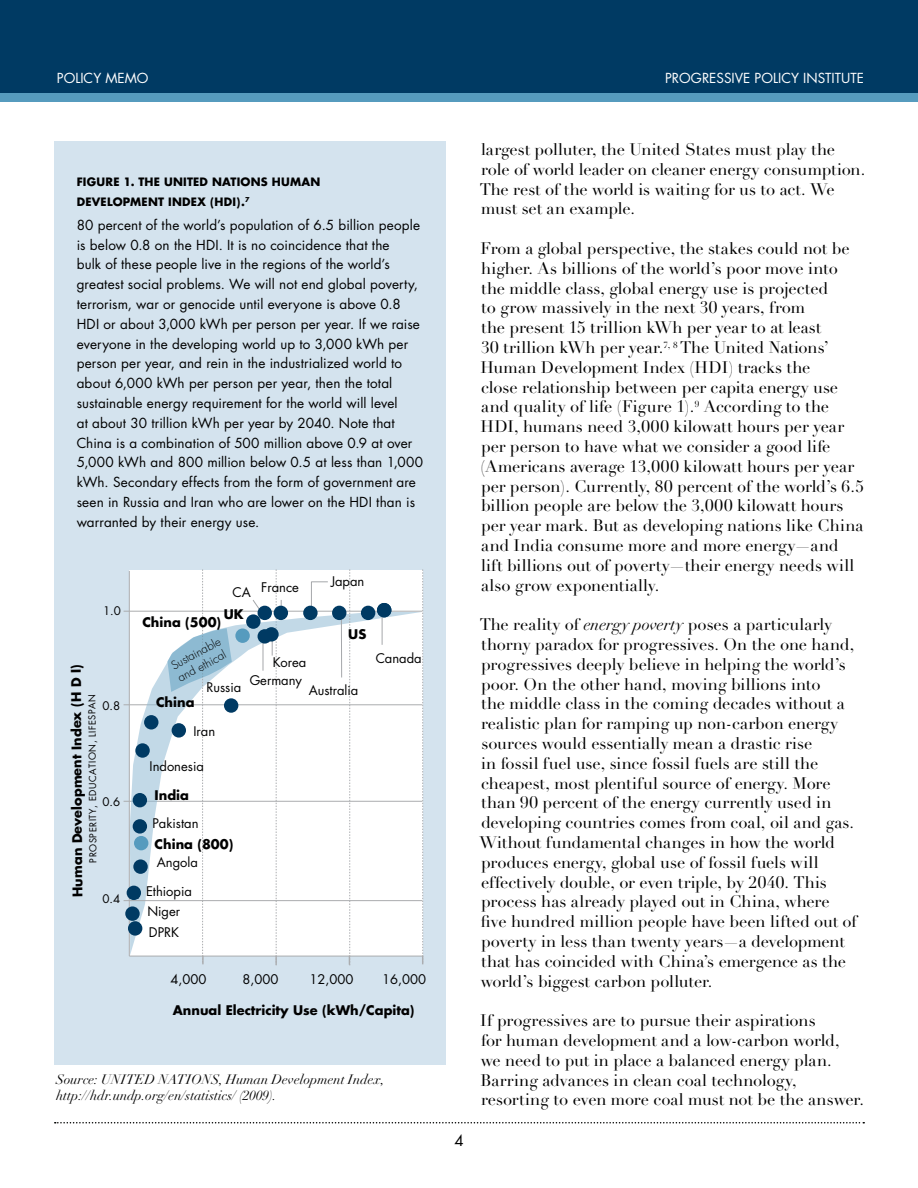
<style>
.page{position:relative;width:918px;height:1188px;background:#fff}
.page>*{position:absolute;margin:0;border:0;box-sizing:border-box;transform-origin:0 0}
.t1{font:16.5px/19.8px "Didot LH";letter-spacing:-.005em;color:#000}
.t2{font:15px "Futura";color:#000}
.t3{font:13.5px/19.8px "Futura";letter-spacing:.01em;color:#000}
.t4{font:italic 13.5px/16.2px "Didot LH";color:#000}
.t5{font:13.5px "Futura";color:#fff}
.t6{font:12.9px/20.5px "Futura";color:#010101}
.t7{font:700 12.9px "Futura";color:#010101}
.t8{font:300 11.55px/13.8px "Futura";color:#000}
.t9{font:11.55px "Futura";color:#010101}
.t10{font:700 11.25px/19.8px "Futura";letter-spacing:.04em;color:#000}
.t11{font:9.3px "Futura";color:#010101}
.s1{font-style:italic}
</style>
<div class="page">
<div style="left:0;top:0;width:918px;height:93px;background:#003a63"></div>
<svg style="left:55px;top:1122px;width:809px;height:2px"></svg>
<div style="left:0;top:93px;width:918px;height:8px;background:#569bbe"></div>
<div style="left:54px;top:141px;width:392px;height:924px;background:#d4e3ee"></div>
<div style="left:129px;top:570px;width:294px;height:386px;background:#fff"></div>
<hr style="left:124px;top:801px;width:298px;height:1px;background:#aaacae">
<hr style="left:124px;top:704px;width:298px;height:1px;background:#aaacae">
<hr style="left:124px;top:611px;width:298px;height:1px;background:#aaacae">
<svg style="left:130px;top:612px;width:292px;height:343px"></svg>
<svg style="left:252px;top:600px;width:10px;height:14px"></svg>
<svg style="left:349px;top:569px;width:1px;height:397px"></svg>
<svg style="left:422px;top:569px;width:1px;height:395px"></svg>
<hr style="left:263px;top:633px;width:1px;height:38px;background:#a5a7aa">
<hr style="left:341px;top:614px;width:1px;height:63px;background:#a5a7aa">
<svg style="left:311px;top:581px;width:18px;height:34px"></svg>
<svg style="left:381px;top:614px;width:9px;height:32px"></svg>
<svg style="left:167px;top:569px;width:65px;height:395px"></svg>
<svg style="left:272px;top:569px;width:10px;height:397px"></svg>
<div style="left:377px;top:603px;width:14px;height:14px;background:#003a63;border-radius:7px"></div>
<hr style="left:129px;top:571px;width:1px;height:385px;background:#aaacae">
<hr style="left:129px;top:956px;width:294px;height:1px;background:#aaacae">
<hr style="left:124px;top:900px;width:298px;height:1px;background:#aaacae">
<div style="left:133px;top:793px;width:14px;height:14px;background:#003a63;border-radius:50%"></div>
<div style="left:361px;top:606px;width:14px;height:14px;background:#003a63;border-radius:50%"></div>
<div style="left:332px;top:606px;width:14px;height:14px;background:#003a63;border-radius:50%"></div>
<div style="left:303px;top:606px;width:15px;height:14px;background:#003a63;border-radius:50%"></div>
<div style="left:274px;top:606px;width:14px;height:14px;background:#003a63;border-radius:50%"></div>
<div style="left:264px;top:627px;width:15px;height:15px;background:#003a63;border-radius:50%"></div>
<div style="left:258px;top:606px;width:14px;height:14px;background:#003a63;border-radius:50%"></div>
<div style="left:246px;top:614px;width:15px;height:15px;background:#003a63;border-radius:50%"></div>
<div style="left:224px;top:698px;width:14px;height:15px;background:#003a63;border-radius:50%"></div>
<div style="left:172px;top:723px;width:14px;height:15px;background:#003a63;border-radius:50%"></div>
<div style="left:144px;top:715px;width:14px;height:15px;background:#003a63;border-radius:50%"></div>
<div style="left:135px;top:743px;width:15px;height:15px;background:#003a63;border-radius:50%"></div>
<div style="left:133px;top:819px;width:14px;height:15px;background:#003a63;border-radius:50%"></div>
<div style="left:133px;top:859px;width:15px;height:15px;background:#003a63;border-radius:50%"></div>
<div style="left:127px;top:886px;width:14px;height:14px;background:#003a63;border-radius:50%"></div>
<div style="left:125px;top:906px;width:15px;height:15px;background:#003a63;border-radius:50%"></div>
<div style="left:128px;top:921px;width:14px;height:15px;background:#003a63;border-radius:50%"></div>
<div style="left:235px;top:629px;width:15px;height:14px;background:#569bbe;border-radius:50%"></div>
<div style="left:134px;top:836px;width:14px;height:14px;background:#569bbe;border-radius:50%"></div>
<div style="left:258px;top:629px;width:14px;height:15px;background:#003a63;border-radius:50%"></div>
<p class="t5" style="left:57px;top:69px;width:93px">Policy Memo</p>
<p class="t5" style="left:665px;top:69px;width:200px">Progressive Policy I nstitute</p>
<p class="t10" style="left:77px;top:171px;width:245px">FIGURE 1. THE UNITED NATIONS HUMAN<br>DEVELO</p>
<p class="t10" style="left:123px;top:191px;width:100px">PMENT INDEX (HDI</p>
<p class="t10" style="left:237px;top:191px;width:14px">).<sup>7</sup></p>
<p class="t3" style="left:77px;top:215px;width:345px">80 percent of the world’s population of 6.5 billion people is below 0.8 on the HDI . It is no coincidence that the<br>bulk of these people live in the regions of the world’s greatest social problems. We will not end global poverty, terrorism, war or genocide until everyone is above 0.8<br>HDI</p>
<p class="t3" style="left:77px;top:314px;width:348px;text-indent:27px">or about 3,000 kWh per person per year. I f we raise everyone in the developing world up to 3,000 kWh per person per year, and rein in the industrialized world to about 6,000 kWh per person per year, then the total sustainable energy requirement for the world will level<br>at about 30 trillion kWh per year by 2040. Note that China is a combination of 500 million above 0.9 at over 5,000 kWh and 800 million below 0.5 at less than 1,000 kWh. Secondary effects from the form of government are seen in Russia and I ran who are lower on the HDI</p>
<p class="t3" style="left:376px;top:492px;width:40px">than is</p>
<p class="t3" style="left:77px;top:512px;width:184px">warranted by their energy use.</p>
<p class="t9" style="left:103px;top:604px;width:19px">1.0</p>
<p class="t7" style="left:68px;top:897px;width:234px;rotate:-90deg">HUMAN DEVELOPMENT INDEX (H D I)</p>
<p class="t11" style="left:87px;top:863px;width:170px;rotate:-90deg">PROSPERITY, EDUCATION, LIFESPAN</p>
<p class="t9" style="left:102px;top:698px;width:19px">0.8</p>
<p class="t9" style="left:102px;top:794px;width:19px">0.6</p>
<p class="t9" style="left:102px;top:891px;width:19px">0.4</p>
<p class="t6" style="left:331px;top:571px;width:35px">Japan</p>
<p class="t7" style="left:348px;top:626px;width:20px">US</p>
<p class="t6" style="left:261px;top:577px;width:39px">France</p>
<p class="t6" style="left:232px;top:582px;width:20px">CA</p>
<p class="t7" style="left:224px;top:606px;width:22px">UK</p>
<p class="t7" style="left:142px;top:613px;width:80px">CHINA (500)</p>
<p class="t8" style="left:169px;top:660px;width:56px;rotate:-28deg">Sustainable and ethical</p>
<p class="t6" style="left:250px;top:654px;width:58px;line-height:18px;text-indent:23px">Korea<br>Germany</p>
<p class="t6" style="left:206px;top:678px;width:36px">Russia</p>
<p class="t6" style="left:309px;top:680px;width:51px">Australia</p>
<p class="t7" style="left:156px;top:693px;width:40px">CHINA</p>
<p class="t6" style="left:194px;top:721px;width:23px">Iran</p>
<p class="t6" style="left:150px;top:756px;width:56px">Indonesia</p>
<p class="t7" style="left:155px;top:786px;width:36px">INDIA</p>
<p class="t6" style="left:152px;top:813px;width:48px">Pakistan</p>
<p class="t7" style="left:155px;top:835px;width:80px">CHINA (800)</p>
<p class="t6" style="left:157px;top:852px;width:43px">Angola</p>
<p class="t6" style="left:146px;top:881px;width:47px">Ethiopia<br>Niger<br>DPRK</p>
<p class="t6" style="left:376px;top:648px;width:48px">Canada</p>
<p class="t6" style="left:171px;top:969px;width:37px">4,000</p>
<p class="t6" style="left:242px;top:969px;width:37px">8,000</p>
<p class="t6" style="left:309px;top:969px;width:45px">12,000</p>
<p class="t7" style="left:173px;top:1002px;width:243px">ANNUAL ELECTRICITY USE (KWH/CAPITA)</p>
<p class="t6" style="left:382px;top:969px;width:45px">16,000</p>
<p class="t4" style="left:56px;top:1072px;width:330px">Source: UNITED NATIONS, Human Development Index, http://hdr.undp.org/en/statistics/ (2009).</p>
<p class="t2" style="left:454px;top:1131px;width:11px">4</p>
<p class="t1" style="left:480px;top:140px;width:387px">largest polluter, the United States must play the role of world leader on cleaner energy consumption.<br>The rest of the world is waiting for us to act. We must set an example.</p>
<p class="t1" style="left:480px;top:239px;width:385px">From a global perspective, the stakes could not be higher. As billions of the world’s poor move into the middle class, global energy use is projected<br>to grow massively in the next 30 years, from<br>the present 15 trillion kWh per year to at least<br>30 trillion kWh per year.<sup>7</sup><sup>,</sup> <sup>8</sup> The United Nations’ Human Development Index (HDI) tracks the<br>close relationship between per capita energy use and quality of life (Figure 1).<sup>9</sup> According to the HDI, humans need 3,000 kilowatt hours per year per person to have what we consider a good life (Americans average 13,000 kilowatt hours per year per person). Currently, 80 percent of the world’s 6.5 billion people are below the 3,000 kilowatt hours per year mark. But as developing nations like China and India consume more and more energy—and<br>lift billions out of poverty—their energy needs will also grow exponentially.</p>
<p class="t1" style="left:479px;top:615px;width:379px">The reality of <span class="s1">energy poverty</span> poses a particularly thorny paradox for progressives. On the one hand, progressives deeply believe in helping the world’s poor. On the other hand, moving billions into<br>the middle class in the coming decades without a realistic plan for ramping up non-carbon energy sources would essentially mean a drastic rise<br>in fossil fuel use, since fossil fuels are still the cheapest, most plentiful source of energy. More than 90 percent of the energy currently used in developing countries comes from coal, oil and gas.<br>Without fundamental changes in how the world produces energy, global use of fossil fuels will effectively double, or even triple, by 2040. This process has already played out in China, where five hundred million people have been lifted out of poverty in less than twenty years—a development that has coincided with China’s emergence as the world’s biggest carbon polluter.</p>
<p class="t1" style="left:480px;top:1011px;width:385px">If progressives are to pursue their aspirations<br>for human development and a low-carbon world,<br>we need to put in place a balanced energy plan.<br>Barring advances in clean coal technology, resorting to even more coal must not be the answer.</p>
</div>
